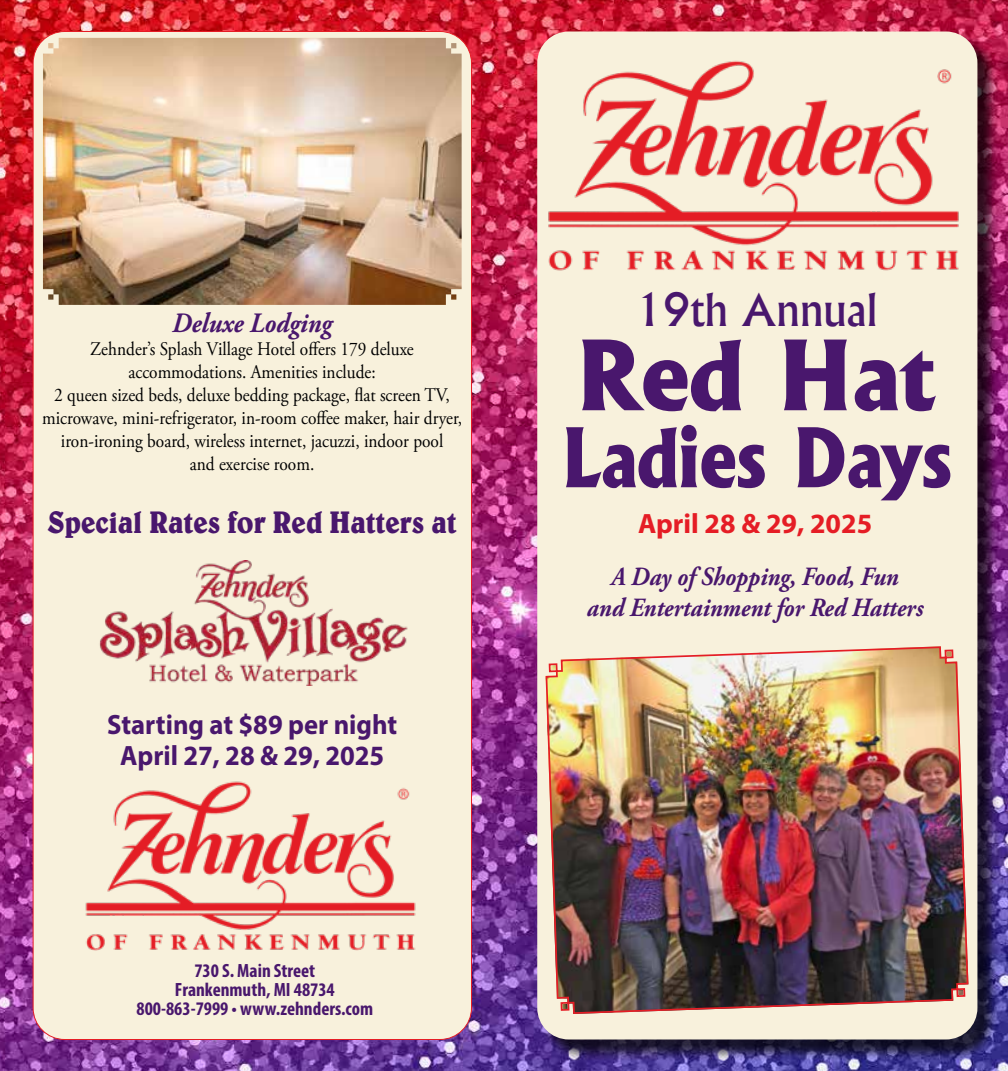
<style>
.page{position:relative;width:1008px;height:1071px;background:#fff}
.page>*{position:absolute;margin:0;border:0;box-sizing:border-box;transform-origin:0 0}
.t1{font:800 92.75px "Albertus";color:#49176d}
.t2{font:800 78.75px "Albertus";color:#49176d;scale:.9 1}
.t3{font:500 43.75px "Albertus";color:#49176d}
.t4{font:700 31.5px "Belwe Std";color:#49176d;scale:.85 1}
.t5{font:700 28px/31.5px "Myriad Pro";color:#49176d;text-align:center;scale:.95 1}
.t6{font:700 28px "Myriad Pro";color:#e51d25}
.t7{font:italic 700 28px "Adobe Garamond Pro";color:#49176d;scale:.9 1}
.t8{font:italic 700 26.25px/31.5px "Adobe Garamond Pro";color:#49176d;text-align:center;scale:.9 1}
.t9{font:19.25px/23.1px "Adobe Garamond Pro";color:#000;text-align:center;scale:.9 1}
.t10{font:700 condensed 19.25px/19.2px "Myriad Pro";color:#49176d;text-align:center}
</style>
<div class="page">
<img style="left:0;top:0;width:1008px;height:1071px">
<div style="left:540px;top:34px;width:459px;height:1027px;background:#000;opacity:.75"></div>
<div style="left:537px;top:32px;width:440px;height:1008px;background:#f8f1dc;border-radius:32px"></div>
<img style="left:537px;top:50px;width:438px;height:230px">
<img style="left:545px;top:646px;width:424px;height:425px">
<div style="left:33px;top:32px;width:438px;height:1008px;background:#f8f1dc;border-radius:32px"></div>
<img style="left:43px;top:38px;width:419px;height:267px">
<img style="left:99px;top:560px;width:309px;height:126px">
<img style="left:85px;top:781px;width:331px;height:170px">
<h3 class="t7" style="left:172px;top:307px;width:179px">Deluxe Lodging</h3>
<p class="t9" style="left:42px;top:338px;width:468px">Zehnder’s Splash Village Hotel offers 179 deluxe accommodations. Amenities include:<br>2 queen sized beds, deluxe bedding package, flat screen TV, microwave, mini-refrigerator, in-room coffee maker, hair dryer, iron-ironing board, wireless internet, jacuzzi, indoor pool<br>and exercise room.</p>
<h3 class="t4" style="left:48px;top:504px;width:483px">Special Rates for Red Hatters at</h3>
<h3 class="t5" style="left:107px;top:708px;width:307px">Starting at $89 per night<br>April 27, 28 &amp; 29, 2025</h3>
<p class="t10" style="left:137px;top:961px;width:238px">730 S. Main Street<br>Frankenmuth, MI 48734<br>800-863-7999 • www.zehnders.com</p>
<h3 class="t3" style="left:635px;top:283px;width:244px">19th Annual</h3>
<h1 class="t1" style="left:576px;top:314px;width:362px">Red Hat</h1>
<h2 class="t2" style="left:561px;top:406px;width:436px">Ladies Days</h2>
<h3 class="t6" style="left:638px;top:506px;width:236px">April 28 &amp; 29, 2025</h3>
<h3 class="t8" style="left:587px;top:561px;width:375px">A Day of Shopping, Food, Fun<br>and Entertainment for Red Hatters</h3>
</div>
